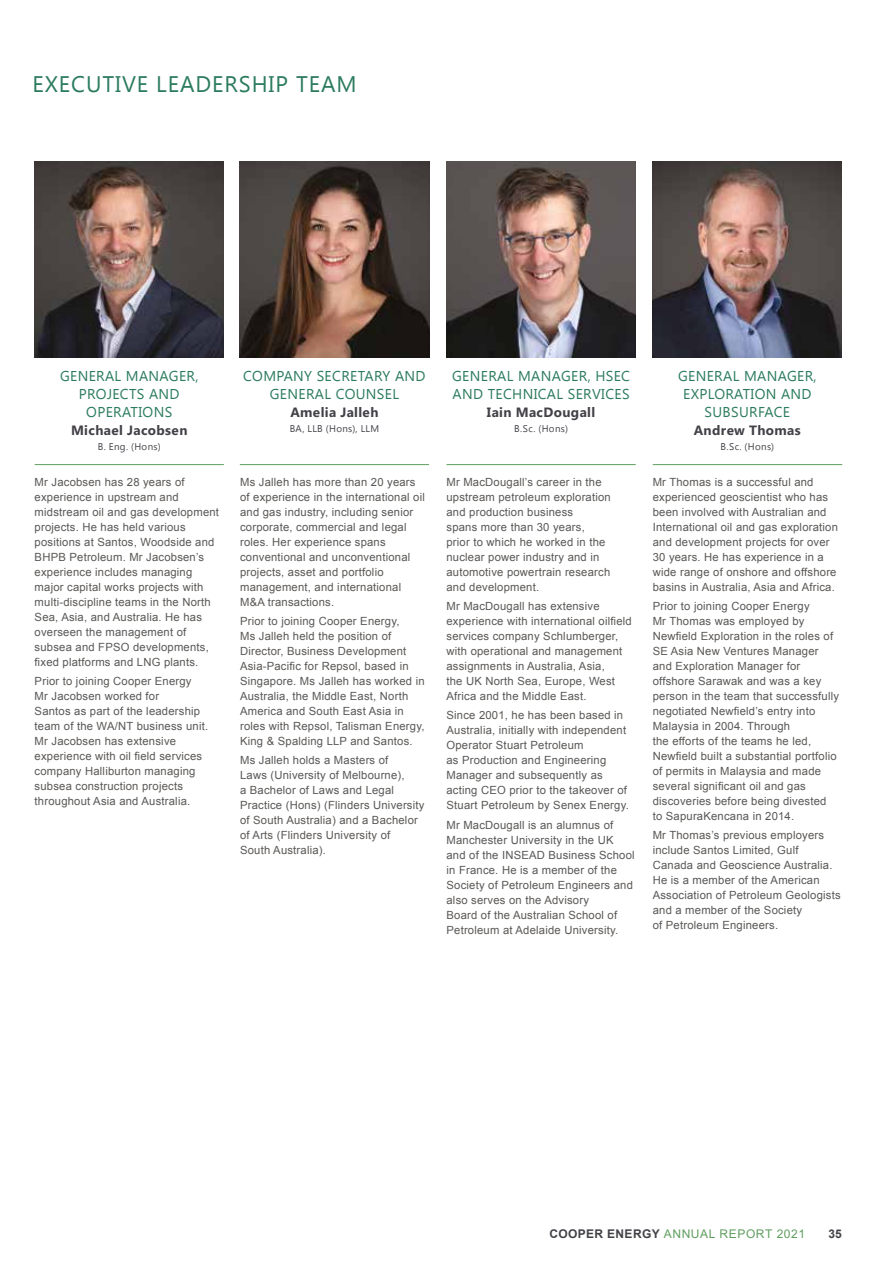
<style>
.page{position:relative;width:893px;height:1263px;background:#fff}
.page>*{position:absolute;margin:0;border:0;box-sizing:border-box;transform-origin:0 0}
.t1{font:22.5px "Segoe UI";letter-spacing:.04em;color:#2b7b5d}
.t2{font:14.25px/18px "Segoe UI";letter-spacing:.025em;color:#2b7b5d;text-align:center}
.t3{font:700 13.5px "Segoe UI";letter-spacing:.025em;color:#434147}
.t4{font:12px "Arial MT Std";letter-spacing:.05em;color:#609e60}
.t5{font:700 12px "Arial";color:#434147}
.t6{font:11.25px/15px "Arial";letter-spacing:.02em;color:#5a5856}
.t7{font:9.75px "Segoe UI";letter-spacing:.035em;color:#434147}
.s1{font-family:"Arial";font-weight:700;color:#434147}
</style>
<div class="page">
<img style="left:240px;top:162px;width:189px;height:195px">
<hr style="left:240px;top:464px;width:189px;height:1px;background:#609e60">
<img style="left:35px;top:162px;width:189px;height:195px">
<hr style="left:35px;top:464px;width:189px;height:1px;background:#609e60">
<img style="left:446px;top:162px;width:190px;height:195px">
<hr style="left:446px;top:464px;width:190px;height:1px;background:#609e60">
<img style="left:653px;top:162px;width:189px;height:195px">
<hr style="left:653px;top:464px;width:189px;height:1px;background:#609e60">
<h1 class="t1" style="left:32px;top:68px;width:326px">EXECUTIVE LEADERSHIP TEAM</h1>
<p class="t2" style="left:60px;top:367px;width:140px">GENERAL MANAGER,<br>PROJECTS AND<br>OPERATIONS</p>
<p class="t3" style="left:71px;top:421px;width:118px">Michael Jacobsen</p>
<p class="t7" style="left:98px;top:440px;width:64px">B. Eng. (Hons)</p>
<p class="t6" style="left:35px;top:475px;width:186px">Mr Jacobsen has 28 years of experience in upstream and midstream oil and gas development projects. He has held various positions at Santos, Woodside and<br>BHPB Petroleum. Mr Jacobsen’s experience includes managing major capital works projects with multi-discipline teams in the North<br>Sea, Asia, and Australia. He has overseen the management of subsea and FPSO developments, fixed platforms and LNG plants.</p>
<p class="t6" style="left:35px;top:674px;width:175px">Prior to joining Cooper Energy<br>Mr Jacobsen worked for<br>Santos as part of the leadership team of the WA/NT business unit.<br>Mr Jacobsen has extensive experience with oil field services company Halliburton managing subsea construction projects throughout Asia and Australia.</p>
<p class="t2" style="left:243px;top:367px;width:184px">COMPANY SECRETARY AND<br>GENERAL COUNSEL</p>
<p class="t3" style="left:290px;top:403px;width:90px">Amelia Jalleh</p>
<p class="t7" style="left:290px;top:422px;width:91px">BA, LLB (Hons), LLM</p>
<p class="t6" style="left:240px;top:475px;width:186px">Ms Jalleh has more than 20 years of experience in the international oil and gas industry, including senior corporate, commercial and legal roles. Her experience spans conventional and unconventional projects, asset and portfolio management, and international<br>M&amp;A transactions.</p>
<p class="t6" style="left:240px;top:614px;width:186px">Prior to joining Cooper Energy,<br>Ms Jalleh held the position of<br>Director, Business Development<br>Asia-Pacific for Repsol, based in<br>Singapore. Ms Jalleh has worked in<br>Australia, the Middle East, North<br>America and South East Asia in roles with Repsol, Talisman Energy,<br>King &amp; Spalding LLP and Santos.</p>
<p class="t6" style="left:240px;top:753px;width:186px">Ms Jalleh holds a Masters of<br>Laws (University of Melbourne),<br>a Bachelor of Laws and Legal<br>Practice (Hons) (Flinders University of South Australia) and a Bachelor of Arts (Flinders University of<br>South Australia).</p>
<p class="t2" style="left:452px;top:367px;width:179px;text-align:left">GENERAL MANAGER, HSEC<br>AND TECHNICAL SERVICES</p>
<p class="t3" style="left:487px;top:403px;width:110px">Iain MacDougall</p>
<p class="t7" style="left:514px;top:422px;width:55px">B.Sc. (Hons)</p>
<p class="t6" style="left:446px;top:475px;width:166px">Mr MacDougall’s career in the upstream petroleum exploration and production business<br>spans more than 30 years, prior to which he worked in the nuclear power industry and in automotive powertrain research and development.</p>
<p class="t6" style="left:446px;top:599px;width:187px">Mr MacDougall has extensive experience with international oilfield services company Schlumberger, with operational and management assignments in Australia, Asia,<br>the UK North Sea, Europe, West<br>Africa and the Middle East.</p>
<p class="t6" style="left:446px;top:708px;width:184px">Since 2001, he has been based in<br>Australia, initially with independent<br>Operator Stuart Petroleum<br>as Production and Engineering<br>Manager and subsequently as acting CEO prior to the takeover of<br>Stuart Petroleum by Senex Energy.</p>
<p class="t6" style="left:446px;top:817px;width:190px">Mr MacDougall is an alumnus of<br>Manchester University in the UK and of the INSEAD Business School in France. He is a member of the<br>Society of Petroleum Engineers and also serves on the Advisory<br>Board of the Australian School of<br>Petroleum at Adelaide University.</p>
<p class="t2" style="left:678px;top:367px;width:140px">GENERAL MANAGER,<br>EXPLORATION AND<br>SUBSURFACE</p>
<p class="t3" style="left:694px;top:421px;width:109px">Andrew Thomas</p>
<p class="t7" style="left:720px;top:440px;width:55px">B.Sc. (Hons)</p>
<p class="t6" style="left:653px;top:475px;width:187px">Mr Thomas is a successful and experienced geoscientist who has been involved with Australian and International oil and gas exploration and development projects for over 30 years. He has experience in a wide range of onshore and offshore basins in Australia, Asia and Africa.</p>
<p class="t6" style="left:653px;top:599px;width:188px">Prior to joining Cooper Energy<br>Mr Thomas was employed by<br>Newfield Exploration in the roles of<br>SE Asia New Ventures Manager and Exploration Manager for offshore Sarawak and was a key person in the team that successfully negotiated Newfield’s entry into<br>Malaysia in 2004. Through<br>the efforts of the teams he led,<br>Newfield built a substantial portfolio of permits in Malaysia and made several significant oil and gas discoveries before being divested<br>to SapuraKencana in 2014.</p>
<p class="t6" style="left:653px;top:828px;width:189px">Mr Thomas’s previous employers include Santos Limited, Gulf<br>Canada and Geoscience Australia.<br>He is a member of the American<br>Association of Petroleum Geologists and a member of the Society<br>of Petroleum Engineers.</p>
<p class="t4" style="left:549px;top:1227px;width:257px"><span class="s1">COOPER ENERGY</span> ANNUAL REPORT 2021</p>
<p class="t5" style="left:829px;top:1225px;width:15px">35</p>
</div>
